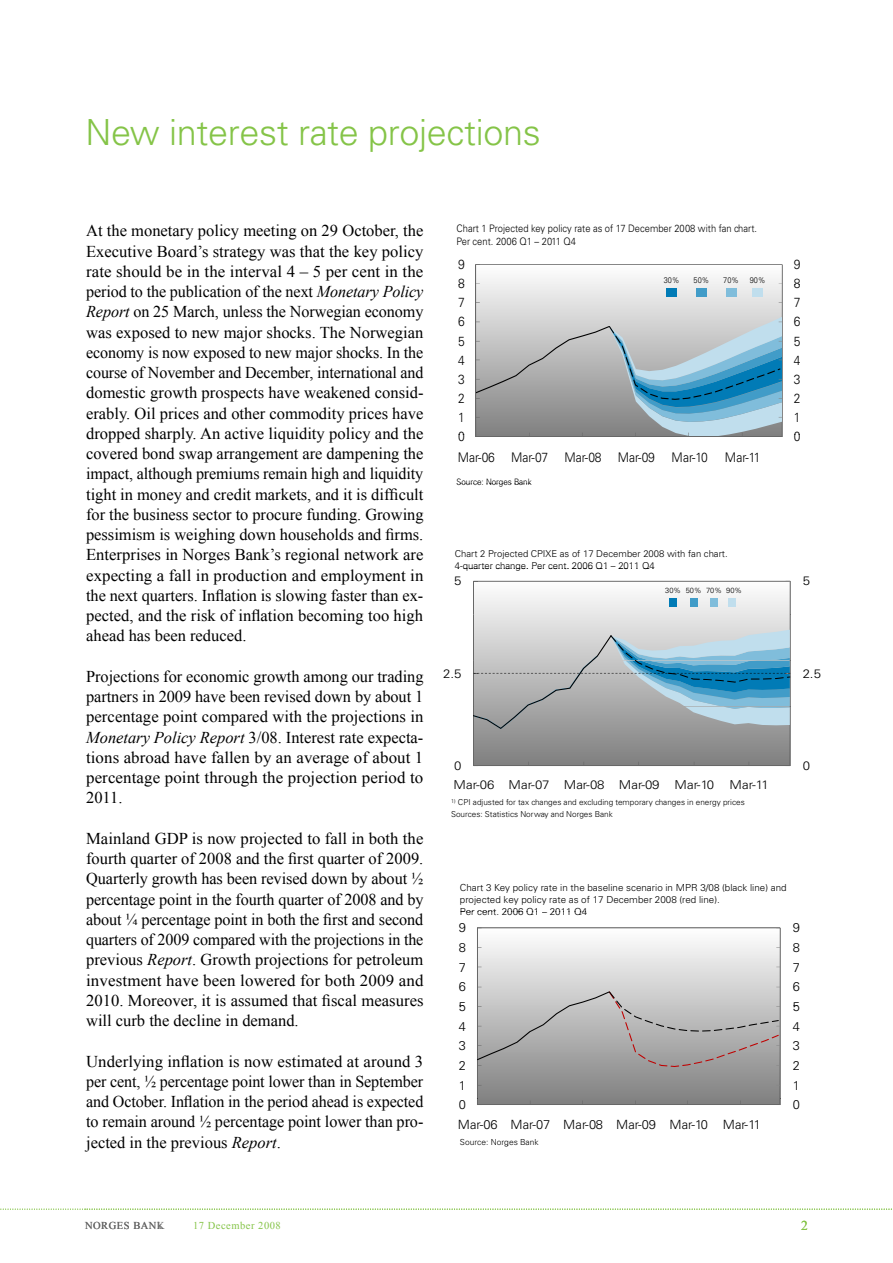
<style>
.page{position:relative;width:893px;height:1263px;background:#fff}
.page>*{position:absolute;margin:0;border:0;box-sizing:border-box;transform-origin:0 0}
.t1{font:300 36px "Univers";letter-spacing:-.01em;color:#85c448}
.t2{font:16.5px/20.2px "Times New Roman";color:#000;text-align:justify}
.t3{font:13.5px "Times New Roman";color:#85c448}
.t4{font:300 13.2px "Univers";color:#000;scale:.91 1}
.t5{font:300 12.75px "Univers";color:#000}
.t6{font:300 12.3px "Univers";color:#000;scale:1.08 1}
.t7{font:10.5px "Times New Roman";letter-spacing:.05em;color:#85c448}
.t8{font:10.5px "Times New Roman";letter-spacing:.05em;color:#676767}
.t9{font:300 10.35px "Univers";color:#000;scale:.91 1}
.t10{font:300 9.75px/11.7px "Univers";color:#000}
.t11{font:300 9.45px/11.4px "Univers";color:#000}
.t12{font:300 8.85px "Univers";color:#000;scale:.91 1}
.t13{font:300 8.4px "Univers";color:#000}
.t14{font:300 8.1px "Univers";color:#000}
.t15{font:300 8.1px "Univers";color:#000;scale:.91 1}
.t16{font:300 7.5px "Univers";color:#000}
.t17{font:300 5.4px "Univers";color:#000}
.s1{font-style:italic}
</style>
<div class="page">
<svg style="left:0;top:1209px;width:892px;height:1px"></svg>
<svg style="left:477px;top:928px;width:304px;height:177px;background:#bcbbbb"></svg>
<svg style="left:475px;top:264px;width:308px;height:173px;background:#b0bfc7"></svg>
<svg style="left:473px;top:581px;width:318px;height:185px;background:#acb9bf"></svg>
<h1 class="t1" style="left:85px;top:111px;width:457px">New interest rate projections</h1>
<p class="t2" style="left:86px;top:220px;width:339px">At the monetary policy meeting on 29 October, the Executive Board’s strategy was that the key policy rate should be in the interval 4 – 5 per cent in the period to the publication of the next <span class="s1">Monetary Policy Report</span> on 25 March, unless the Norwegian economy was exposed to new major shocks. The Norwegian economy is now exposed to new major shocks. In the course of November and December, international and domestic growth prospects have weakened consid&shy;erably. Oil prices and other commodity prices have dropped sharply. An active liquidity policy and the covered bond swap arrangement are dampening the impact, although premiums remain high and liquidity tight in money and credit markets, and it is difficult for the business sector to procure funding. Growing pessimism is weighing down households and firms.<br>Enterprises in Norges Bank’s regional network are expecting a fall in production and employment in the next quarters. Inflation is slowing faster than ex&shy;pected, and the risk of inflation becoming too high ahead has been reduced.</p>
<p class="t2" style="left:86px;top:666px;width:339px">Projections for economic growth among our trading partners in 2009 have been revised down by about 1 percentage point compared with the projections in <span class="s1">Monetary Policy Report</span> 3/08. Interest rate expecta&shy;tions abroad have fallen by an average of about 1 percentage point through the projection period to 2011.</p>
<p class="t2" style="left:86px;top:828px;width:339px">Mainland GDP is now projected to fall in both the fourth quarter of 2008 and the first quarter of 2009.<br>Quarterly growth has been revised down by about ½ percentage point in the fourth quarter of 2008 and by about ¼ percentage point in both the first and second quarters of 2009 compared with the projections in the previous <span class="s1">Report</span>. Growth projections for petroleum investment have been lowered for both 2009 and 2010. Moreover, it is assumed that fiscal measures will curb the decline in demand.</p>
<p class="t2" style="left:86px;top:1051px;width:339px">Underlying inflation is now estimated at around 3 per cent, ½ percentage point lower than in September and October. Inflation in the period ahead is expected to remain around ½ percentage point lower than pro&shy;jected in the previous <span class="s1">Report</span>.</p>
<p class="t9" style="left:457px;top:222px;width:332px">Chart 1 Projected key policy rate as of 17 December 2008 with fan chart.</p>
<p class="t9" style="left:457px;top:235px;width:133px">Per cent. 2006 Q1 – 2011 Q4</p>
<p class="t4" style="left:458px;top:256px;width:9px">9</p>
<p class="t4" style="left:794px;top:256px;width:9px">9</p>
<p class="t4" style="left:458px;top:275px;width:9px">8</p>
<p class="t15" style="left:664px;top:275px;width:19px">30%</p>
<p class="t15" style="left:694px;top:275px;width:19px">50%</p>
<p class="t15" style="left:723px;top:275px;width:19px">70%</p>
<p class="t15" style="left:750px;top:275px;width:19px">90%</p>
<p class="t4" style="left:794px;top:275px;width:9px">8</p>
<p class="t4" style="left:458px;top:294px;width:9px">7</p>
<p class="t4" style="left:794px;top:294px;width:9px">7</p>
<p class="t4" style="left:458px;top:314px;width:9px">6</p>
<p class="t4" style="left:794px;top:314px;width:9px">6</p>
<p class="t4" style="left:458px;top:333px;width:9px">5</p>
<p class="t4" style="left:794px;top:333px;width:9px">5</p>
<p class="t4" style="left:458px;top:352px;width:9px">4</p>
<p class="t4" style="left:794px;top:352px;width:9px">4</p>
<p class="t4" style="left:458px;top:371px;width:9px">3</p>
<p class="t4" style="left:794px;top:371px;width:9px">3</p>
<p class="t4" style="left:458px;top:390px;width:9px">2</p>
<p class="t4" style="left:794px;top:390px;width:9px">2</p>
<p class="t4" style="left:458px;top:410px;width:9px">1</p>
<p class="t4" style="left:794px;top:410px;width:9px">1</p>
<p class="t4" style="left:458px;top:429px;width:9px">0</p>
<p class="t4" style="left:794px;top:429px;width:9px">0</p>
<p class="t4" style="left:458px;top:450px;width:218px">Mar-06 Mar-07 Mar-08 Mar-09</p>
<p class="t4" style="left:672px;top:450px;width:41px">Mar-10</p>
<p class="t4" style="left:725px;top:450px;width:41px">Mar-11</p>
<p class="t12" style="left:457px;top:476px;width:84px">Source: Norges Bank</p>
<p class="t11" style="left:455px;top:548px;width:274px">Chart 2 Projected CPIXE as of 17 December 2008 with fan chart.<br>4-quarter change. Per cent. 2006 Q1 – 2011 Q4</p>
<p class="t6" style="left:454px;top:573px;width:8px">5</p>
<p class="t6" style="left:803px;top:573px;width:8px">5</p>
<p class="t16" style="left:665px;top:585px;width:78px">30% 50% 70% 90%</p>
<p class="t6" style="left:443px;top:666px;width:18px">2.5</p>
<p class="t6" style="left:803px;top:666px;width:18px">2.5</p>
<p class="t6" style="left:454px;top:758px;width:8px">0</p>
<p class="t6" style="left:803px;top:758px;width:8px">0</p>
<p class="t6" style="left:453px;top:777px;width:243px">Mar-06 Mar-07 Mar-08 Mar-09 Mar-10</p>
<p class="t6" style="left:729px;top:777px;width:38px">Mar-11</p>
<p class="t17" style="left:454px;top:797px;width:3px">)</p>
<p class="t14" style="left:451px;top:809px;width:163px">Sources: Statistics Norway and Norges Bank</p>
<p class="t14" style="left:451px;top:797px;width:295px"><sup>1</sup> CPI adjusted for tax changes and excluding temporary changes in energy prices</p>
<p class="t10" style="left:460px;top:882px;width:328px">Chart 3 Key policy rate in the baseline scenario in MPR 3/08 (black line) and projected key policy rate as of 17 December 2008 (red line).</p>
<p class="t10" style="left:460px;top:905px;width:129px">Per cent. 2006 Q1 – 2011 Q4</p>
<p class="t5" style="left:459px;top:920px;width:9px">9</p>
<p class="t5" style="left:793px;top:920px;width:9px">9</p>
<p class="t5" style="left:459px;top:940px;width:9px">8</p>
<p class="t5" style="left:793px;top:940px;width:9px">8</p>
<p class="t5" style="left:459px;top:959px;width:9px">7</p>
<p class="t5" style="left:793px;top:959px;width:9px">7</p>
<p class="t5" style="left:459px;top:979px;width:9px">6</p>
<p class="t5" style="left:793px;top:979px;width:9px">6</p>
<p class="t5" style="left:459px;top:999px;width:9px">5</p>
<p class="t5" style="left:793px;top:999px;width:9px">5</p>
<p class="t5" style="left:459px;top:1018px;width:9px">4</p>
<p class="t5" style="left:793px;top:1018px;width:9px">4</p>
<p class="t5" style="left:459px;top:1038px;width:9px">3</p>
<p class="t5" style="left:793px;top:1038px;width:9px">3</p>
<p class="t5" style="left:459px;top:1058px;width:9px">2</p>
<p class="t5" style="left:459px;top:1097px;width:9px">0</p>
<p class="t5" style="left:793px;top:1097px;width:9px">0</p>
<p class="t5" style="left:458px;top:1117px;width:305px">Mar-06 Mar-07 Mar-08 Mar-09 Mar-10 Mar-11</p>
<p class="t13" style="left:460px;top:1136px;width:80px">Source: Norges Bank</p>
<p class="t5" style="left:793px;top:1058px;width:9px">2</p>
<p class="t5" style="left:459px;top:1077px;width:9px">1</p>
<p class="t5" style="left:793px;top:1077px;width:9px">1</p>
<p class="t8" style="left:85px;top:1218px;width:79px">NORGES BANk</p>
<p class="t7" style="left:193px;top:1218px;width:89px">17 December 2008</p>
<p class="t3" style="left:801px;top:1216px;width:8px">2</p>
<p class="t8" style="left:157px;top:1218px;width:9px">K</p>
</div>
